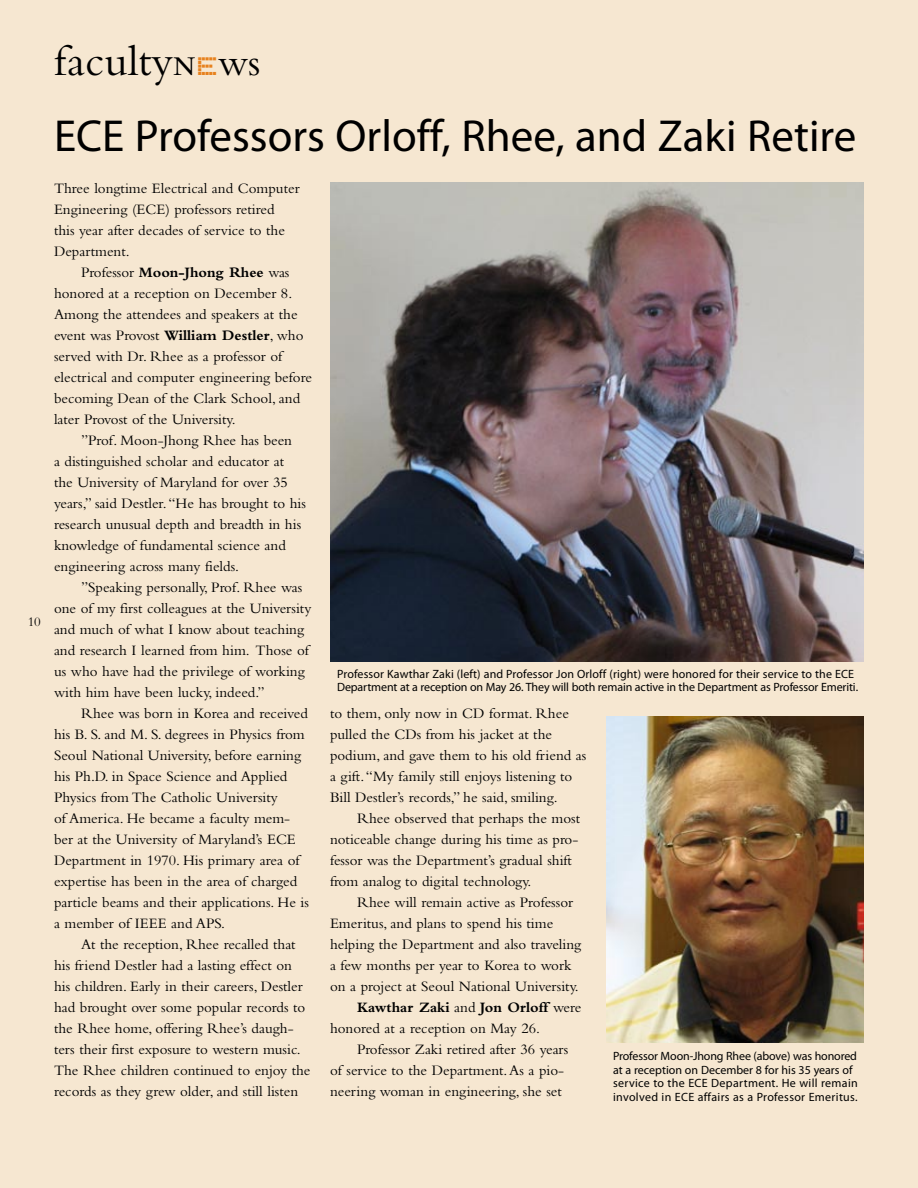
<style>
.page{position:relative;width:918px;height:1188px;background:#f6e7d1}
.page>*{position:absolute;margin:0;border:0;box-sizing:border-box;transform-origin:0 0}
.t1{font:45px "Myriad Pro";color:#000}
.t2{font:45px "Bembo";color:#000}
.t3{font:15px/21px "Bembo";color:#000}
.t4{font:700 15px "Bembo";color:#000}
.t5{font:13.5px "Bembo";color:#000}
.t6{font:12px/13.5px "Myriad Pro";color:#000}
.s1{font-family:"Bembo SC";font-size:40.5px}
.s2{font-family:"Bubbledot ICG Coarse Positive";font-size:39.75px;color:#e7811d}
.s3{font-size:40.5px}
.s4{font-weight:700}
.s5{font-weight:400}
</style>
<div class="page">
<img style="left:330px;top:182px;width:534px;height:479px">
<img style="left:606px;top:717px;width:258px;height:326px">
<p class="t5" style="left:28px;top:614px;width:15px">10</p>
<h1 class="t2" style="left:54px;top:34px;width:208px">faculty<span class="s1">n</span><span class="s2">E</span><span class="s3">ws</span></h1>
<h1 class="t1" style="left:54px;top:108px;width:804px">ECE Professors Orloff, Rhee, and Zaki Retire</h1>
<p class="t3" style="left:54px;top:177px;width:247px">Three longtime Electrical and Computer Engineering (ECE) professors retired<br>this year after decades of service to the Department.</p>
<p class="t3" style="left:54px;top:261px;width:260px;text-indent:27px">Professor <span class="s4">Moon-Jhong Rhee</span> was honored at a reception on December 8.<br>Among the attendees and speakers at the event was Provost <span class="s4">William Destler</span>, who served with Dr. Rhee as a professor of electrical and computer engineering before becoming Dean of the Clark School, and later Provost of the University.</p>
<p class="t3" style="left:54px;top:429px;width:254px;text-indent:27px">”Prof. Moon-Jhong Rhee has been<br>a distinguished scholar and educator at the University of Maryland for over 35 years,” said Destler. “He has brought to his research unusual depth and breadth in his knowledge of fundamental science and engineering across many fields.</p>
<p class="t3" style="left:54px;top:576px;width:259px;text-indent:27px">”Speaking personally, Prof. Rhee was one of my first colleagues at the University and much of what I know about teaching and research I learned from him. Those of us who have had the privilege of working with him have been lucky, indeed.”</p>
<p class="t3" style="left:54px;top:702px;width:257px;text-indent:27px">Rhee was born in Korea and received his B. S. and M. S. degrees in Physics from Seoul National University, before earning his Ph.D. in Space Science and Applied Physics from The Catholic University<br>of America. He became a faculty mem&shy;ber at the University of Maryland’s ECE Department in 1970. His primary area of expertise has been in the area of charged particle beams and their applications. He is a member of IEEE and APS.</p>
<p class="t3" style="left:54px;top:933px;width:258px;text-indent:27px">At the reception, Rhee recalled that his friend Destler had a lasting effect on his children. Early in their careers, Destler had brought over some popular records to the Rhee home, offering Rhee’s daugh&shy;ters their first exposure to western music.<br>The Rhee children continued to enjoy the records as they grew older, and still listen</p>
<p class="t6" style="left:337px;top:667px;width:523px">Professor Kawthar Zaki (left) and Professor Jon Orloff (right) were honored for their service to the ECE<br>Department at a reception on May 26. They will both remain active in the Department as Professor Emeriti.</p>
<p class="t3" style="left:330px;top:702px;width:258px">to them, only now in CD format. Rhee pulled the CDs from his jacket at the podium, and gave them to his old friend as a gift. “My family still enjoys listening to Bill Destler’s records,” he said, smiling.</p>
<p class="t3" style="left:330px;top:807px;width:252px;text-indent:27px">Rhee observed that perhaps the most noticeable change during his time as pro&shy;fessor was the Department’s gradual shift from analog to digital technology.</p>
<p class="t3" style="left:357px;top:891px;width:218px">Rhee will remain active as Professor</p>
<p class="t3" style="left:330px;top:912px;width:225px">Emeritus, and plans to spend his time</p>
<p class="t3" style="left:330px;top:933px;width:253px">helping the Department and also traveling</p>
<p class="t3" style="left:330px;top:954px;width:243px">a few months per year to Korea to work</p>
<p class="t3" style="left:330px;top:975px;width:250px">on a project at Seoul National University.</p>
<p class="t4" style="left:357px;top:999px;width:226px">Kawthar Zaki <span class="s5">and</span> Jon Orloff <span class="s5">were</span></p>
<p class="t3" style="left:330px;top:1017px;width:211px">honored at a reception on May 26.</p>
<p class="t3" style="left:357px;top:1038px;width:213px">Professor Zaki retired after 36 years</p>
<p class="t3" style="left:330px;top:1059px;width:236px">of service to the Department. As a pio-</p>
<p class="t3" style="left:330px;top:1080px;width:233px">neering woman in engineering, she set</p>
<p class="t6" style="left:613px;top:1050px;width:246px">Professor Moon-Jhong Rhee (above) was honored at a reception on December 8 for his 35 years of service to the ECE Department. He will remain involved in ECE affairs as a Professor Emeritus.</p>
</div>
